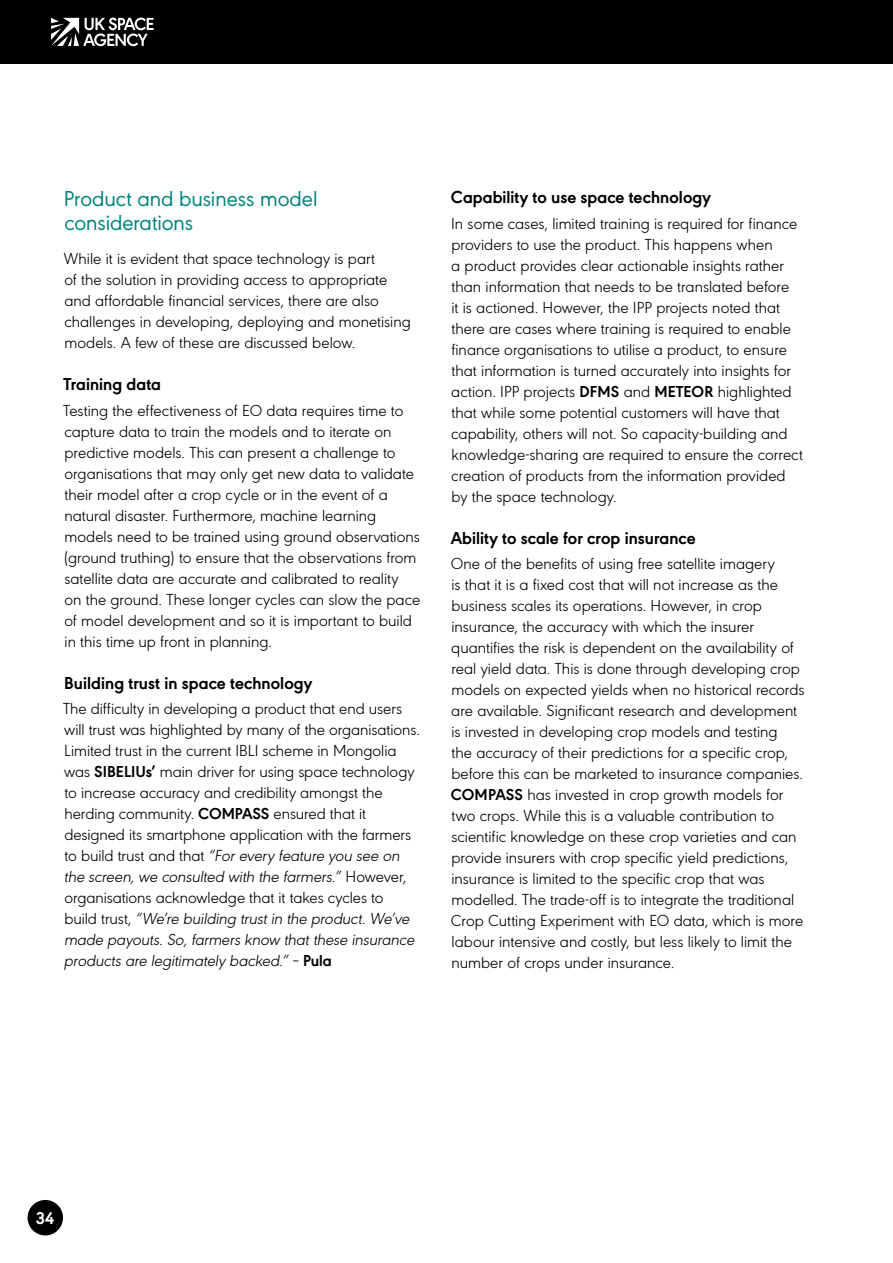
<style>
.page{position:relative;width:893px;height:1263px;background:#fff}
.page>*{position:absolute;margin:0;border:0;box-sizing:border-box;transform-origin:0 0}
.H2_-_subtitles{font:22.5px/24px "URW Geometric";letter-spacing:-.005em;color:#00837e}
.Body_sub_subhead{font:700 18px "URW Geometric";color:#000}
.t1{font:700 17.7px "URW Geometric";color:#fff}
.Body_copy{font:300 16.5px/21px "URW Geometric";color:#000}
.s1{font-weight:700}
.s2{font-style:italic}
</style>
<div class="page">
<div style="left:0;top:0;width:893px;height:64px;background:#000"></div>
<div style="left:27px;top:1199px;width:37px;height:37px;background:#000;border-radius:50%"></div>
<div style="left:26px;top:1198px;width:39px;height:39px;border:2px solid #fff;border-radius:50%"></div>
<svg style="left:51px;top:18px;width:103px;height:28px"></svg>
<p class="H2_-_subtitles" style="left:64px;top:185px;width:255px">Product and business model considerations</p>
<p class="Body_copy" style="left:64px;top:247px;width:348px">While it is evident that space technology is part<br>of the solution in providing access to appropriate and affordable financial services, there are also challenges in developing, deploying and monetising models. A few of these are discussed below.</p>
<p class="Body_sub_subhead" style="left:63px;top:371px;width:99px">Training data</p>
<p class="Body_copy" style="left:63px;top:398px;width:359px">Testing the effectiveness of EO data requires time to capture data to train the models and to iterate on predictive models. This can present a challenge to organisations that may only get new data to validate their model after a crop cycle or in the event of a natural disaster. Furthermore, machine learning models need to be trained using ground observations (ground truthing) to ensure that the observations from satellite data are accurate and calibrated to reality<br>on the ground. These longer cycles can slow the pace of model development and so it is important to build in this time up front in planning.</p>
<p class="Body_sub_subhead" style="left:64px;top:669px;width:249px">Building trust in space technology</p>
<p class="Body_copy" style="left:63px;top:697px;width:358px">The difficulty in developing a product that end users will trust was highlighted by many of the organisations.<br>Limited trust in the current IBLI scheme in Mongolia was <span class="s1">SIBELIUs’</span> main driver for using space technology to increase accuracy and credibility amongst the herding community. <span class="s1">COMPASS</span> ensured that it designed its smartphone application with the farmers to build trust and that <span class="s2">“For every feature you see on the screen, we consulted with the farmers.”</span> However, organisations acknowledge that it takes cycles to<br>build trust, <span class="s2">“We’re building trust in the product. We’ve made payouts. So, farmers know that these insurance products are legitimately backed.”</span> – <span class="s1">Pula</span></p>
<p class="Body_sub_subhead" style="left:451px;top:184px;width:261px">Capability to use space technology</p>
<p class="Body_copy" style="left:451px;top:211px;width:353px">In some cases, limited training is required for finance providers to use the product. This happens when<br>a product provides clear actionable insights rather than information that needs to be translated before<br>it is actioned. However, the IPP projects noted that there are cases where training is required to enable finance organisations to utilise a product, to ensure that information is turned accurately into insights for action. IPP projects <span class="s1">DFMS</span> and <span class="s1">METEOR</span> highlighted that while some potential customers will have that capability, others will not. So capacity-building and knowledge-sharing are required to ensure the correct creation of products from the information provided by the space technology.</p>
<p class="Body_sub_subhead" style="left:451px;top:524px;width:247px">Ability to scale for crop insurance</p>
<p class="Body_copy" style="left:451px;top:552px;width:355px">One of the benefits of using free satellite imagery<br>is that it is a fixed cost that will not increase as the business scales its operations. However, in crop insurance, the accuracy with which the insurer quantifies the risk is dependent on the availability of real yield data. This is done through developing crop models on expected yields when no historical records are available. Significant research and development is invested in developing crop models and testing<br>the accuracy of their predictions for a specific crop, before this can be marketed to insurance companies.<br><span class="s1">COMPASS</span> has invested in crop growth models for two crops. While this is a valuable contribution to scientific knowledge on these crop varieties and can provide insurers with crop specific yield predictions, insurance is limited to the specific crop that was modelled. The trade-off is to integrate the traditional Crop Cutting Experiment with EO data, which is more labour intensive and costly, but less likely to limit the number of crops under insurance.</p>
<p class="t1" style="left:36px;top:1204px;width:19px">34</p>
</div>
